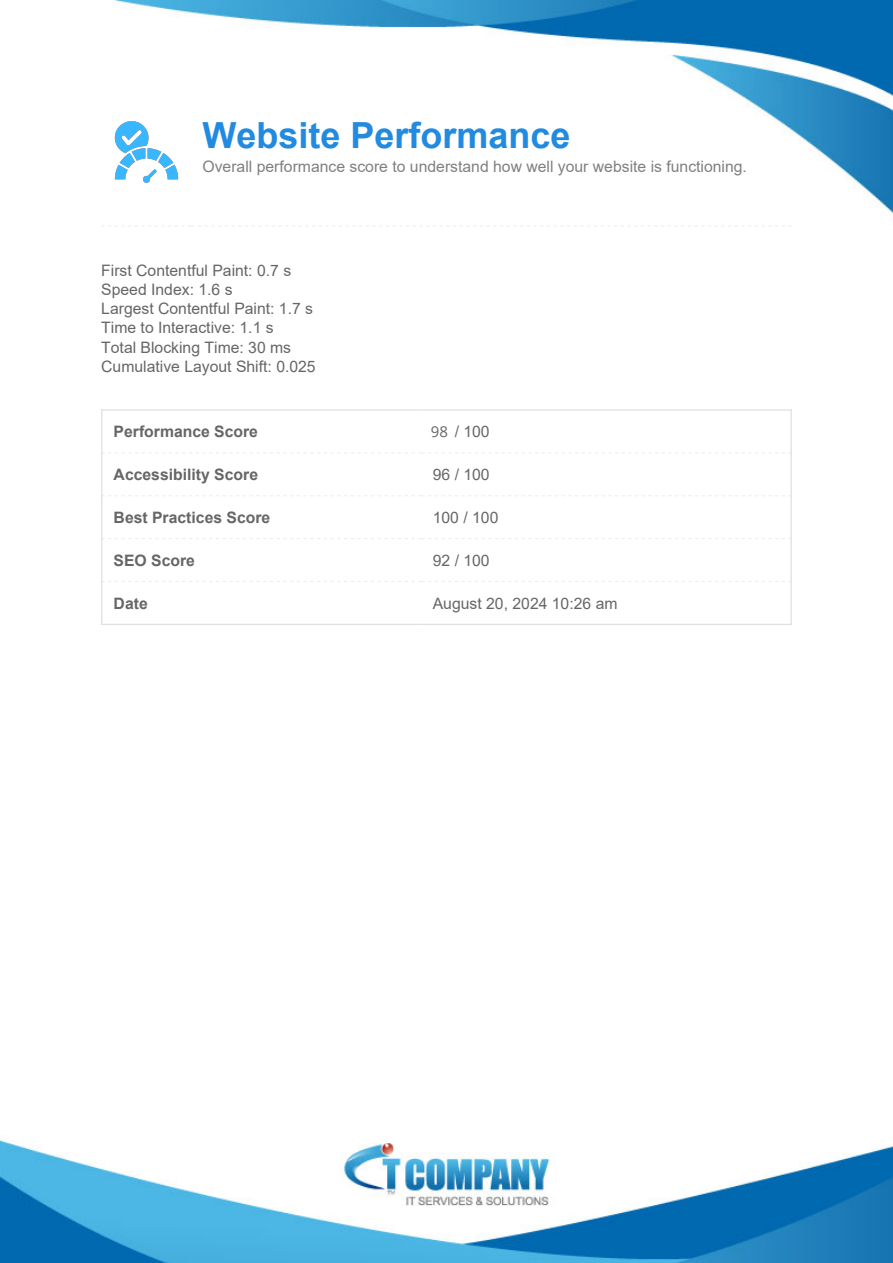
<style>
.page{position:relative;width:893px;height:1263px;background:#fff}
.page>*{position:absolute;margin:0;border:0;box-sizing:border-box;transform-origin:0 0}
.t1{font:700 36px "Arial";color:#228be0}
.t2{font:15.75px/19.2px "Arial";color:#666}
.t3{font:15.75px "Arial";color:#808080}
.t4{font:700 15.75px "Arial";color:#666}
.t5{font:15px "Open Sans";color:#666667}
</style>
<div class="page">
<img style="left:0;top:0;width:893px;height:1263px">
<img style="left:112px;top:118px;width:68px;height:68px">
<svg style="left:101px;top:225px;width:691px;height:2px"></svg>
<hr style="left:101px;top:409px;width:321px;height:2px;background:#ddd">
<hr style="left:101px;top:409px;width:1px;height:44px;background:#ddd">
<hr style="left:422px;top:409px;width:370px;height:2px;background:#ddd">
<hr style="left:791px;top:409px;width:1px;height:44px;background:#ddd">
<hr style="left:101px;top:452px;width:1px;height:44px;background:#ddd">
<svg style="left:102px;top:452px;width:689px;height:1px"></svg>
<hr style="left:791px;top:452px;width:1px;height:44px;background:#ddd">
<hr style="left:101px;top:495px;width:1px;height:44px;background:#ddd">
<svg style="left:102px;top:495px;width:689px;height:1px"></svg>
<hr style="left:791px;top:495px;width:1px;height:44px;background:#ddd">
<hr style="left:101px;top:538px;width:1px;height:44px;background:#ddd">
<svg style="left:102px;top:538px;width:689px;height:1px"></svg>
<hr style="left:791px;top:538px;width:1px;height:44px;background:#ddd">
<hr style="left:101px;top:624px;width:321px;height:1px;background:#ddd">
<hr style="left:101px;top:581px;width:1px;height:44px;background:#ddd">
<svg style="left:102px;top:581px;width:689px;height:1px"></svg>
<hr style="left:422px;top:624px;width:370px;height:1px;background:#ddd">
<hr style="left:791px;top:581px;width:1px;height:44px;background:#ddd">
<div style="left:427px;top:421px;width:23px;height:23px;background:#fff"></div>
<h1 class="t1" style="left:202px;top:110px;width:370px">Website Performance</h1>
<p class="t3" style="left:202px;top:155px;width:546px">Overall performance score to understand how well your website is functioning.</p>
<p class="t2" style="left:101px;top:260px;width:216px">First Contentful Paint: 0.7 s<br>Speed Index: 1.6 s<br>Largest Contentful Paint: 1.7 s<br>Time to Interactive: 1.1 s<br>Total Blocking Time: 30 ms<br>Cumulative Layout Shift: 0.025</p>
<p class="t4" style="left:114px;top:421px;width:146px">Performance Score</p>
<p class="t2" style="left:433px;top:422px;width:58px">91 / 100</p>
<p class="t4" style="left:114px;top:463px;width:146px">Accessibility Score</p>
<p class="t2" style="left:433px;top:465px;width:58px">96 / 100</p>
<p class="t4" style="left:114px;top:506px;width:158px">Best Practices Score</p>
<p class="t2" style="left:433px;top:508px;width:67px">100 / 100</p>
<p class="t4" style="left:114px;top:549px;width:83px">SEO Score</p>
<p class="t2" style="left:433px;top:551px;width:58px">92 / 100</p>
<p class="t4" style="left:114px;top:592px;width:36px">Date</p>
<p class="t2" style="left:433px;top:593px;width:186px">August 20, 2024 10:26 am</p>
<p class="t5" style="left:431px;top:421px;width:19px">98</p>
</div>
